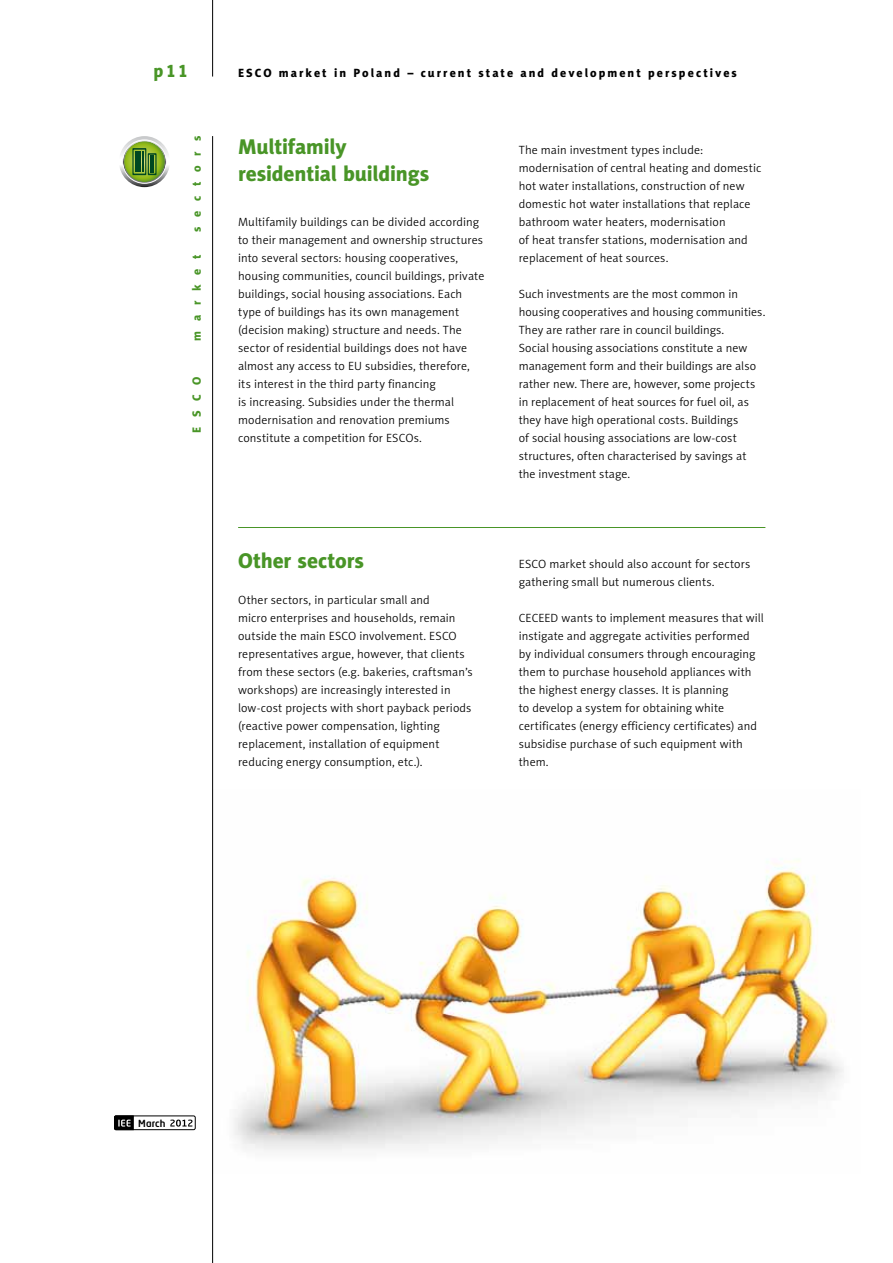
<style>
.page{position:relative;width:893px;height:1263px;background:#fff}
.page>*{position:absolute;margin:0;border:0;box-sizing:border-box;transform-origin:0 0}
.t1{font:21.45px/27px "Naomi Sans EFNPS Heavy";letter-spacing:-.01em;color:#499527}
.t2{font:18px "Naomi Sans EFNTT Heavy";color:#499527}
.t3{font:12px/18px "Naomi Sans EFNPS Light";letter-spacing:.01em;color:#000}
.t4{font:12px "Naomi Sans EFNTT Heavy";letter-spacing:.17em;color:#000}
.t5{font:12px "Naomi Sans EFNTT Heavy";letter-spacing:.81em;color:#499527}
.t6{font:500 9.75px "Neo Tech";letter-spacing:.005em;color:#000}
</style>
<div class="page">
<hr style="left:212px;top:0;width:1px;height:77px;background:#000">
<svg style="left:170px;top:1119px;width:22px;height:7px"></svg>
<div style="left:114px;top:1115px;width:82px;height:15px;border:1px solid #000;border-radius:2px"></div>
<svg style="left:114px;top:1115px;width:20px;height:15px"></svg>
<hr style="left:238px;top:527px;width:527px;height:1px;background:#499527">
<svg style="left:119px;top:136px;width:51px;height:51px"></svg>
<div style="left:122px;top:140px;width:44px;height:44px;border:1px solid #fff;border-radius:50%"></div>
<svg style="left:123px;top:140px;width:43px;height:43px;background:#83a459"></svg>
<img style="left:213px;top:789px;width:631px;height:385px">
<hr style="left:212px;top:136px;width:1px;height:1127px;background:#000">
<h2 class="t2" style="left:153px;top:60px;width:35px">p11</h2>
<p class="t4" style="left:238px;top:65px;width:500px">ESCO market in Poland – current state and development perspectives</p>
<p class="t5" style="left:189px;top:232px;width:97px;rotate:-90deg">sectors</p>
<p class="t5" style="left:189px;top:341px;width:88px;rotate:-90deg">market</p>
<p class="t5" style="left:189px;top:433px;width:58px;rotate:-90deg">ESCO</p>
<h1 class="t1" style="left:238px;top:133px;width:193px">Multifamily residential buildings</h1>
<p class="t3" style="left:238px;top:213px;width:248px">Multifamily buildings can be divided according to their management and ownership structures into several sectors: housing cooperatives, housing communities, council buildings, private buildings, social housing associations. Each type of buildings has its own management (decision making) structure and needs. The sector of residential buildings does not have almost any access to EU subsidies, therefore, its interest in the third party financing<br>is increasing. Subsidies under the thermal modernisation and renovation premiums constitute a competition for ESCOs.</p>
<h1 class="t1" style="left:238px;top:547px;width:127px">Other sectors</h1>
<p class="t3" style="left:238px;top:591px;width:236px">Other sectors, in particular small and<br>micro enterprises and households, remain outside the main ESCO involvement. ESCO representatives argue, however, that clients from these sectors (e.g. bakeries, craftsman’s workshops) are increasingly interested in low-cost projects with short payback periods (reactive power compensation, lighting replacement, installation of equipment reducing energy consumption, etc.).</p>
<p class="t3" style="left:519px;top:141px;width:244px">The main investment types include: modernisation of central heating and domestic hot water installations, construction of new domestic hot water installations that replace bathroom water heaters, modernisation<br>of heat transfer stations, modernisation and replacement of heat sources.</p>
<p class="t3" style="left:519px;top:285px;width:248px">Such investments are the most common in housing cooperatives and housing communities.<br>They are rather rare in council buildings.<br>Social housing associations constitute a new management form and their buildings are also rather new. There are, however, some projects in replacement of heat sources for fuel oil, as they have high operational costs. Buildings<br>of social housing associations are low-cost structures, often characterised by savings at the investment stage.</p>
<p class="t3" style="left:519px;top:555px;width:233px">ESCO market should also account for sectors gathering small but numerous clients.</p>
<p class="t3" style="left:519px;top:609px;width:246px">CECEED wants to implement measures that will instigate and aggregate activities performed by individual consumers through encouraging them to purchase household appliances with the highest energy classes. It is planning<br>to develop a system for obtaining white certificates (energy efficiency certificates) and subsidise purchase of such equipment with them.</p>
<p class="t6" style="left:138px;top:1119px;width:29px">March</p>
</div>
